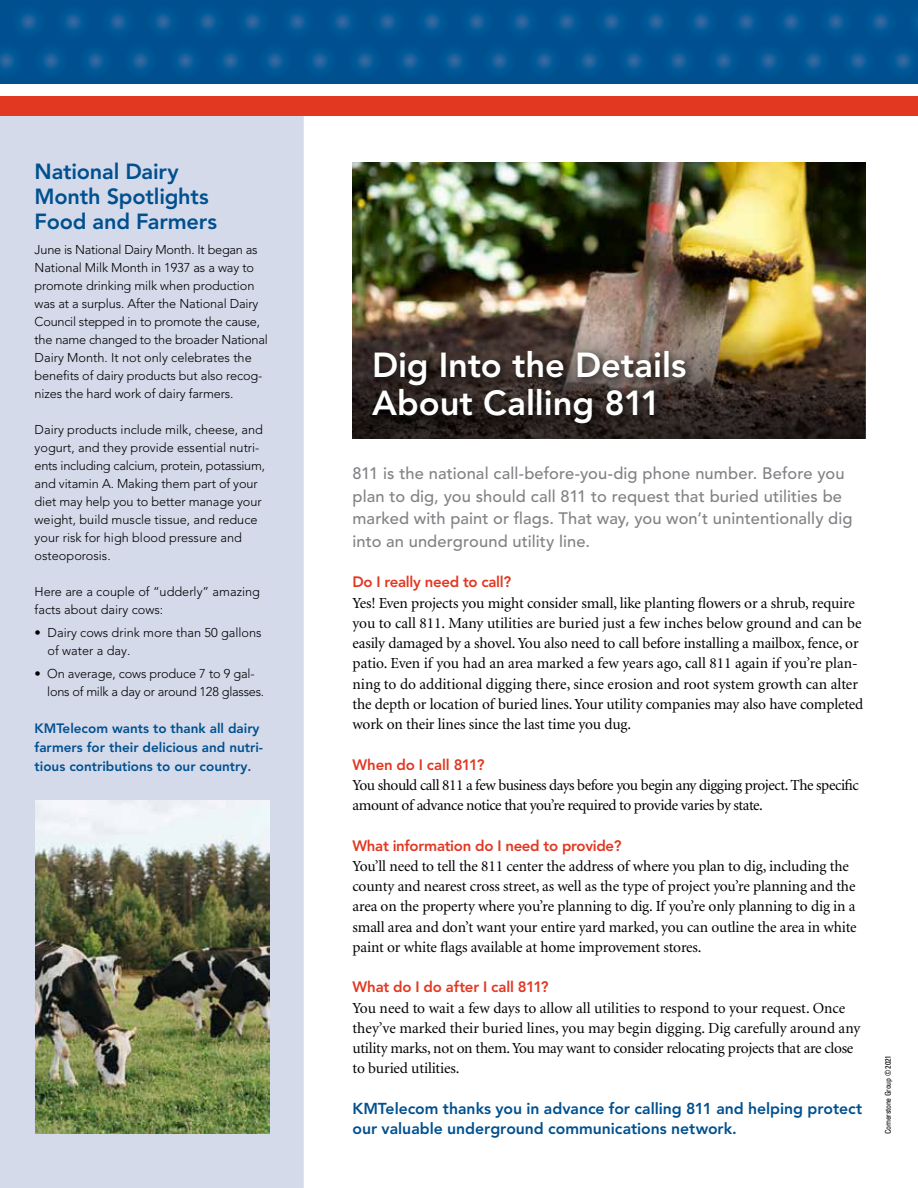
<style>
.page{position:relative;width:918px;height:1188px;background:#fff}
.page>*{position:absolute;margin:0;border:0;box-sizing:border-box;transform-origin:0 0}
.t1{font:800 34.5px/39px "Avenir LT Pro";color:#fff}
.t2{font:800 21.75px/24.8px "Avenir LT Pro";letter-spacing:-.01em;color:#00508f}
.t3{font:500 16.5px/22.5px "Avenir LT Pro";letter-spacing:.005em;color:#808285}
.t4{font:800 15.75px/20.2px "Avenir LT Pro";color:#00508f}
.t5{font:15.3px/20.2px "Minion";letter-spacing:-.01em;color:#000}
.t6{font:15.3px/20.2px "Minion";letter-spacing:-.03em;color:#000}
.t7{font:800 15px "Avenir LT Pro";letter-spacing:-.02em;color:#e23822}
.t8{font:800 13.5px/18.8px "Avenir LT Pro";color:#00508f}
.t9{font:300 12.75px/18px "Avenir LT Pro";letter-spacing:-.01em;color:#000}
.t10{font:condensed 7.8px "Univers";letter-spacing:-.03em;color:#000}
</style>
<div class="page">
<img style="left:353px;top:163px;width:513px;height:156px">
<div style="left:0;top:106px;width:304px;height:1082px;background:#d4daea"></div>
<img style="left:35px;top:800px;width:234px;height:334px">
<img style="left:352px;top:319px;width:514px;height:119px">
<div style="left:368px;top:346px;width:329px;height:90px;background:#000;opacity:.75"></div>
<div style="left:0;top:0;width:918px;height:84px;background:#00508f"></div>
<div style="left:0;top:96px;width:918px;height:20px;background:#e23822"></div>
<svg style="left:0;top:13px;width:918px;height:57px"></svg>
<h2 class="t2" style="left:35px;top:160px;width:184px">National Dairy<br>Month Spotlights<br>Food and Farmers</h2>
<p class="t9" style="left:35px;top:240px;width:235px">June is National Dairy Month. It began as National Milk Month in 1937 as a way to promote drinking milk when production was at a surplus. After the National Dairy Council stepped in to promote the cause, the name changed to the broader National Dairy Month. It not only celebrates the benefits of dairy products but also recog&shy;nizes the hard work of dairy farmers.</p>
<p class="t9" style="left:35px;top:420px;width:232px">Dairy products include milk, cheese, and yogurt, and they provide essential nutri&shy;ents including calcium, protein, potassium, and vitamin A. Making them part of your diet may help you to better manage your weight, build muscle tissue, and reduce your risk for high blood pressure and osteoporosis.</p>
<p class="t9" style="left:35px;top:582px;width:227px">Here are a couple of “udderly” amazing facts about dairy cows:</p>
<p class="t9" style="left:48px;top:624px;width:216px;text-indent:-13px">• Dairy cows drink more than 50 gallons of water a day.</p>
<p class="t9" style="left:47px;top:665px;width:218px;text-indent:-13px">• On average, cows produce 7 to 9 gal&shy;lons of milk a day or around 128 glasses.</p>
<p class="t8" style="left:35px;top:719px;width:230px">KMTelecom wants to thank all dairy farmers for their delicious and nutri&shy;tious contributions to our country.</p>
<h1 class="t1" style="left:372px;top:345px;width:316px">Dig Into the Details<br>About Calling 811</h1>
<p class="t3" style="left:353px;top:463px;width:501px">811 is the national call-before-you-dig phone number. Before you plan to dig, you should call 811 to request that buried utilities be marked with paint or flags. That way, you won’t unintentionally dig into an underground utility line.</p>
<p class="t7" style="left:353px;top:573px;width:160px">Do I really need to call?</p>
<p class="t5" style="left:353px;top:593px;width:512px">Yes! Even projects you might consider small, like planting flowers or a shrub, require you to call 811. Many utilities are buried just a few inches below ground and can be easily damaged by a shovel. You also need to call before installing a mailbox, fence, or patio. Even if you had an area marked a few years ago, call 811 again if you’re plan&shy;ning to do additional digging there, since erosion and root system growth can alter the depth or location of buried lines. Your utility companies may also have completed work on their lines since the last time you dug.</p>
<p class="t7" style="left:353px;top:756px;width:133px">When do I call 811?</p>
<p class="t6" style="left:353px;top:776px;width:508px">You should call 811 a few business days before you begin any digging project. The specific amount of advance notice that you’re required to provide varies by state.</p>
<p class="t7" style="left:353px;top:837px;width:271px">What information do I need to provide?</p>
<p class="t5" style="left:353px;top:857px;width:506px">You’ll need to tell the 811 center the address of where you plan to dig, including the county and nearest cross street, as well as the type of project you’re planning and the area on the property where you’re planning to dig. If you’re only planning to dig in a small area and don’t want your entire yard marked, you can outline the area in white paint or white flags available at home improvement stores.</p>
<p class="t7" style="left:353px;top:978px;width:198px">What do I do after I call 811?</p>
<p class="t5" style="left:353px;top:998px;width:509px">You need to wait a few days to allow all utilities to respond to your request. Once they’ve marked their buried lines, you may begin digging. Dig carefully around any utility marks, not on them. You may want to consider relocating projects that are close to buried utilities.</p>
<p class="t4" style="left:353px;top:1098px;width:511px">KMTelecom thanks you in advance for calling 811 and helping protect our valuable underground communications network.</p>
<p class="t10" style="left:883px;top:1134px;width:80px;rotate:-90deg">Cornerstone Group © 2021</p>
</div>
